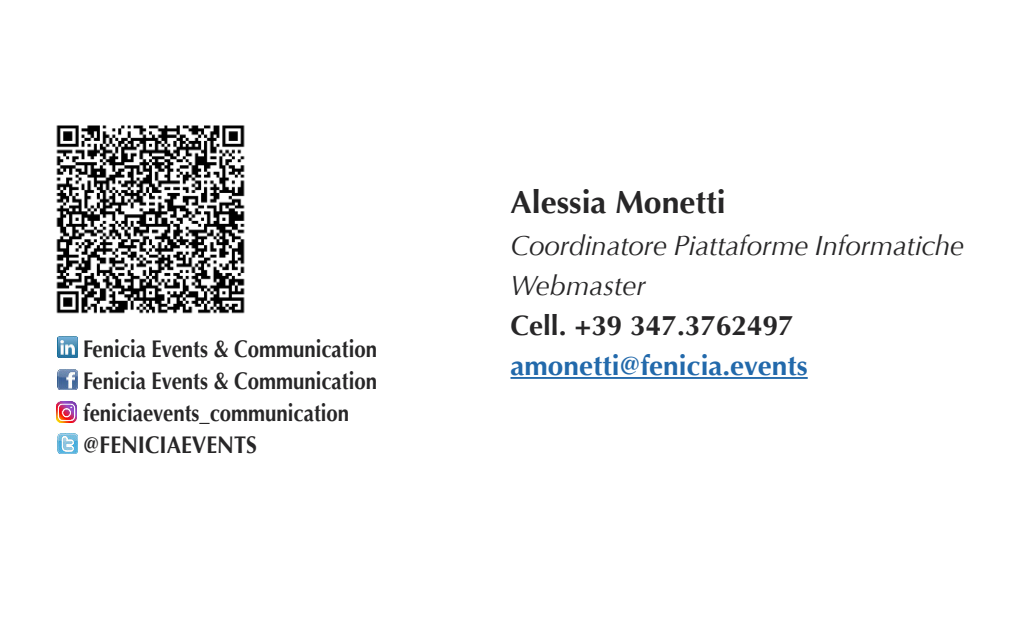
<style>
.page{position:relative;width:1021px;height:624px;background:#fff}
.page>*{position:absolute;margin:0;border:0;box-sizing:border-box;transform-origin:0 0}
.t1{font:700 32px "Optima";color:#272627}
.t2{font:italic 28px/40px "Optima";letter-spacing:-.005em;color:#272627}
.t3{font:700 28px "Optima";color:#2269ab}
.t4{font:700 28px "Optima";color:#272627}
.t5{font:700 24px/32px "Optima";color:#272627;scale:.85 1}
</style>
<div class="page">
<hr style="left:510px;top:377px;width:297px;height:2px;background:#2269ab">
<img style="left:56px;top:125px;width:189px;height:189px">
<svg style="left:57px;top:336px;width:21px;height:21px"></svg>
<img style="left:57px;top:337px;width:20px;height:20px">
<svg style="left:58px;top:370px;width:20px;height:20px"></svg>
<img style="left:57px;top:369px;width:20px;height:20px">
<svg style="left:58px;top:422px;width:17px;height:1px"></svg>
<img style="left:57px;top:401px;width:20px;height:21px">
<svg style="left:57px;top:433px;width:21px;height:20px"></svg>
<img style="left:57px;top:434px;width:20px;height:19px">
<p class="t5" style="left:83px;top:333px;width:347px">Fenicia Events &amp; Communication<br>Fenicia Events &amp; Communication feniciaevents_communication @FENICIAEVENTS</p>
<h1 class="t1" style="left:510px;top:184px;width:217px">Alessia Monetti</h1>
<p class="t2" style="left:510px;top:226px;width:455px">Coordinatore Piattaforme Informatiche<br>Webmaster</p>
<p class="t4" style="left:510px;top:309px;width:285px">Cell. +39 347.3762497</p>
<p class="t3" style="left:510px;top:349px;width:299px">amonetti@fenicia.events</p>
</div>
